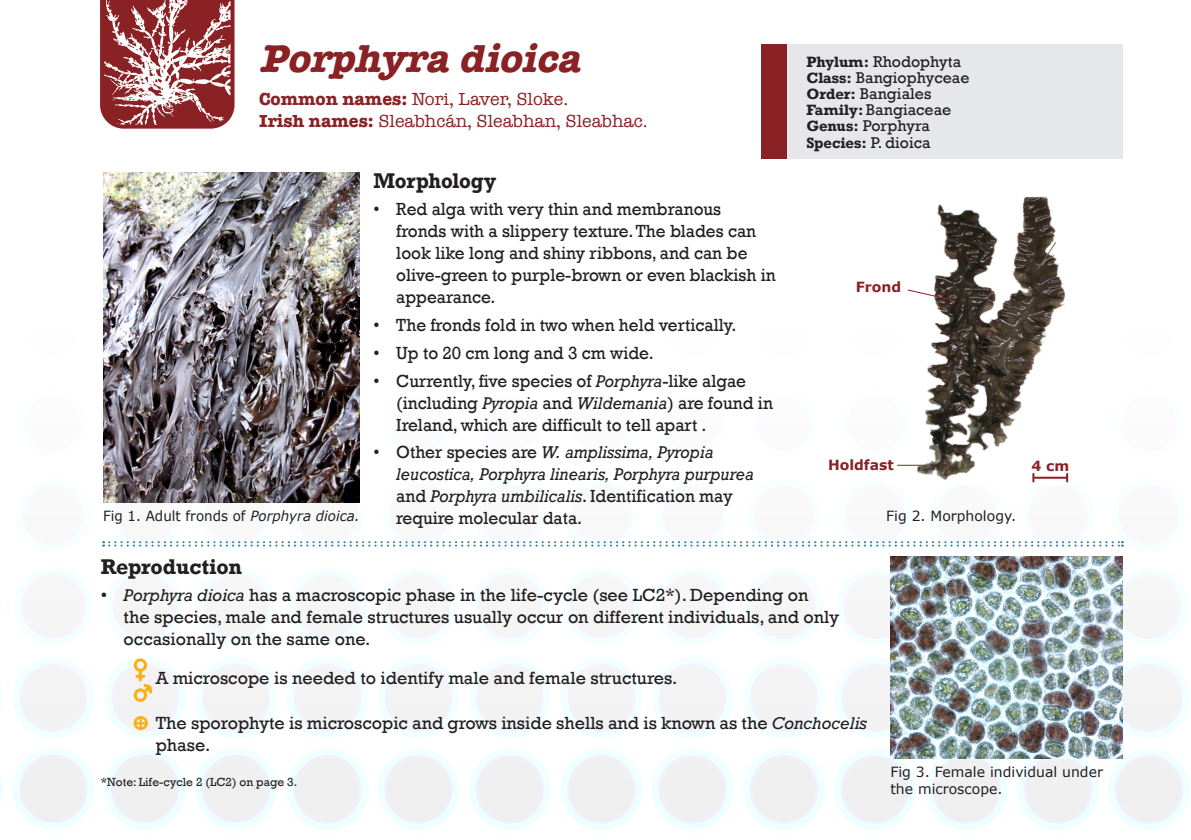
<style>
.page{position:relative;width:1191px;height:840px;background:#fff}
.page>*{position:absolute;margin:0;border:0;box-sizing:border-box;transform-origin:0 0}
.Nombre_científico{font:italic 700 40px "American Typewriter";color:#8a2124}
.Título_sección{font:700 20px "Rockwell";letter-spacing:-.015em;color:#231f20}
.Título_sección-2{font:700 20px "Rockwell";letter-spacing:-.015em;color:#231f20;scale:.96 1}
.Texto_descripción{font:18px/22px "Rockwell";color:#231f20;scale:.96 1}
.Texto_descripción-2{font:18px/22px "Rockwell";color:#231f20}
.Nombre_común{font:18px "American Typewriter";color:#8a2124}
.Texto_descripción-3{font:16px "Rockwell";color:#231f20}
.t1{font:italic 16px/22px "Rockwell";color:#231f20;scale:.96 1}
.t2{font:14px/16.8px "Verdana";color:#231f20}
.t3{font:14px "Verdana";color:#231f20;scale:.96 1}
.Carac__rojas{font:700 14px "Verdana";color:#8a2124}
.Texto_descripción-4{font:700 14px "Rockwell";color:#231f20}
.Texto_descripción-5{font:12px "Rockwell";color:#231f20}
.s1{font-weight:700}
.s2{font-style:italic}
.s3{font-style:italic;font-size:16px}
.s4{font-style:normal;font-size:18px}
.s5{font-weight:700;font-size:14px}
.s6{font-weight:400;font-size:16px}
</style>
<div class="page">
<img style="left:0;top:465px;width:1190px;height:365px">
<img style="left:911px;top:196px;width:191px;height:286px">
<img style="left:103px;top:172px;width:257px;height:330px">
<div style="left:761px;top:45px;width:26px;height:114px;background:#8a2124"></div>
<div style="left:787px;top:45px;width:336px;height:114px;background:#e6e7e9"></div>
<svg style="left:100px;top:0;width:135px;height:129px"></svg>
<svg style="left:103px;top:541px;width:1020px;height:5px"></svg>
<div style="left:134px;top:715px;width:14px;height:14px;border:3px solid #fbb017;border-radius:50%"></div>
<svg style="left:134px;top:716px;width:13px;height:13px"></svg>
<svg style="left:907px;top:288px;width:48px;height:13px"></svg>
<svg style="left:1036px;top:241px;width:21px;height:29px"></svg>
<img style="left:890px;top:555px;width:233px;height:203px">
<hr style="left:1033px;top:476px;width:34px;height:2px;background:#8a2124">
<svg style="left:1066px;top:473px;width:2px;height:9px"></svg>
<svg style="left:1032px;top:473px;width:2px;height:9px"></svg>
<svg style="left:897px;top:464px;width:27px;height:1px"></svg>
<svg style="left:133px;top:658px;width:19px;height:43px"></svg>
<p class="Nombre_científico" style="left:259px;top:24px;width:336px">Porphyradioica</p>
<p class="Nombre_común" style="left:259px;top:85px;width:310px"><span class="s1">Common names:</span> Nori, Laver, Sloke.</p>
<p class="Nombre_común" style="left:259px;top:107px;width:390px"><span class="s1">Irish names:</span> Sleabhcán, Sleabhan, Sleabhac.</p>
<p class="t3" style="left:103px;top:507px;width:269px">Fig 1. Adult fronds of <span class="s2">Porphyra dioica.</span></p>
<p class="Título_sección-2" style="left:373px;top:167px;width:129px">Morphology</p>
<p class="Texto_descripción" style="left:396px;top:198px;width:397px;text-indent:-23px">• Red alga with very thin and membranous fronds with a slippery texture. The blades can look like long and shiny ribbons, and can be olive-green to purple-brown or even blackish in appearance.</p>
<p class="Texto_descripción" style="left:373px;top:314px;width:379px">• The fronds fold in two when held vertically.</p>
<p class="Texto_descripción" style="left:373px;top:342px;width:293px">• Up to 20 cm long and 3 cm wide.</p>
<p class="Texto_descripción" style="left:396px;top:369px;width:394px;text-indent:-23px">• Currently, five species of <span class="s3">Porphyra</span>-like algae (including <span class="s3">Pyropia</span> and <span class="s3">Wildemania</span>) are found in<br>Ireland, which are difficult to tell apart .</p>
<p class="t1" style="left:396px;top:441px;width:374px;text-indent:-23px"><span class="s4">• Other species are</span> W. amplissima, Pyropia leucostica, Porphyra linearis, Porphyra purpurea</p>
<p class="Texto_descripción" style="left:396px;top:485px;width:352px">and <span class="s3">Porphyra umbilicalis</span>. Identification may require molecular data.</p>
<p class="Texto_descripción-3" style="left:806px;top:53px;width:156px"><span class="s5">Phylum:</span> Rhodophyta</p>
<p class="Texto_descripción-3" style="left:806px;top:69px;width:165px"><span class="s5">Class:</span> Bangiophyceae</p>
<p class="Texto_descripción-3" style="left:806px;top:85px;width:126px"><span class="s5">Order:</span> Bangiales</p>
<p class="Texto_descripción-3" style="left:806px;top:101px;width:146px"><span class="s5">Family:</span> Bangiaceae</p>
<p class="Texto_descripción-3" style="left:806px;top:117px;width:125px"><span class="s5">Genus:</span> Porphyra</p>
<p class="Texto_descripción-4" style="left:806px;top:133px;width:125px">Species: <span class="s6">P. dioica</span></p>
<p class="Carac__rojas" style="left:855px;top:278px;width:47px">Frond</p>
<p class="Carac__rojas" style="left:828px;top:455px;width:67px">Holdfast</p>
<p class="t2" style="left:886px;top:507px;width:131px">Fig 2. Morphology.</p>
<p class="Carac__rojas" style="left:1031px;top:456px;width:39px">4 cm</p>
<p class="Título_sección" style="left:101px;top:553px;width:143px">Reproduction</p>
<p class="Texto_descripción-2" style="left:124px;top:584px;width:717px;text-indent:-23px">• <span class="s3">Porphyra dioica</span> has a macroscopic phase in the life-cycle (see LC2*). Depending on the species, male and female structures usually occur on different individuals, and only occasionally on the same one.</p>
<p class="Texto_descripción-2" style="left:156px;top:667px;width:523px">A microscope is needed to identify male and female structures.</p>
<p class="Texto_descripción-2" style="left:156px;top:712px;width:713px">The sporophyte is microscopic and grows inside shells and is known as the <span class="s3">Conchocelis </span>phase.</p>
<p class="Texto_descripción-5" style="left:101px;top:774px;width:198px">*Note: Life-cycle 2 (LC2) on page 3.</p>
<p class="t2" style="left:890px;top:763px;width:214px">Fig 3. Female individual under the microscope.</p>
</div>
